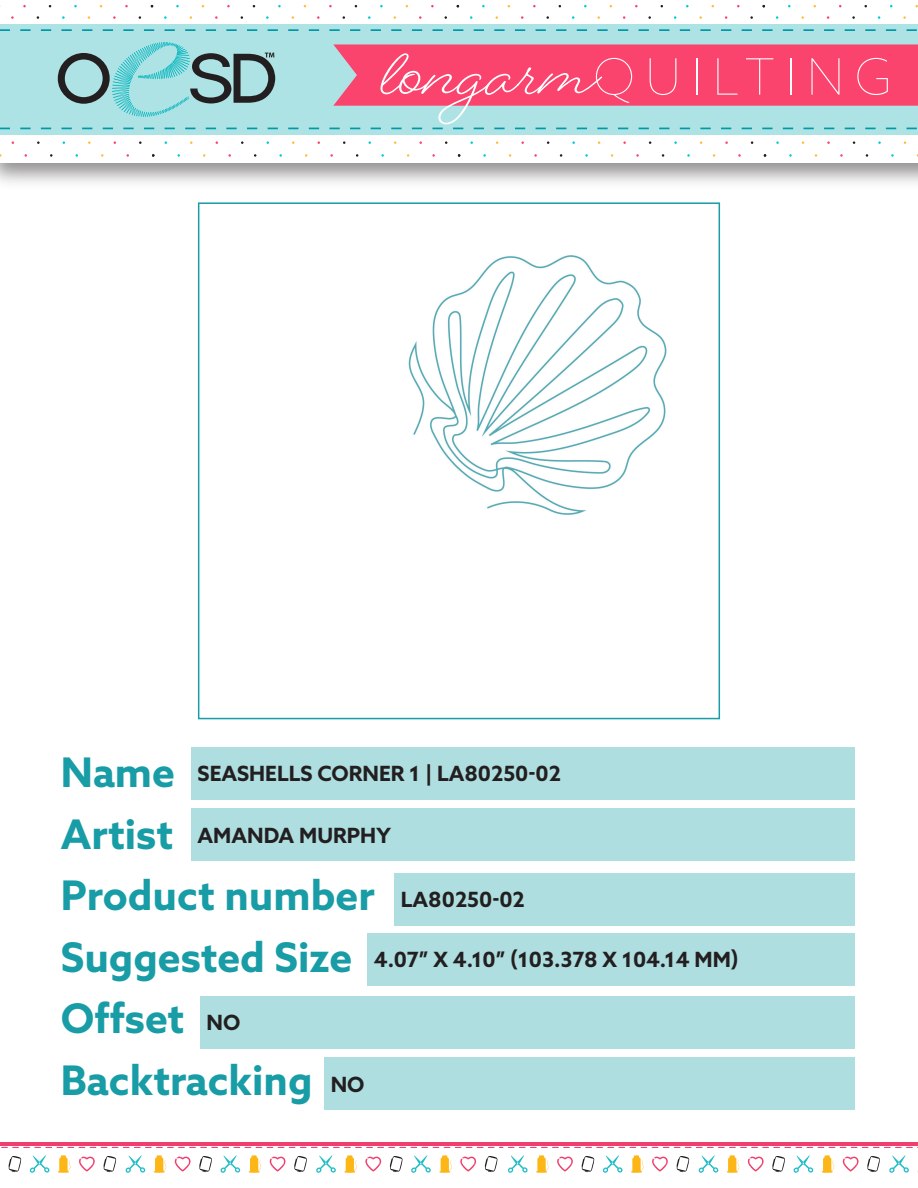
<style>
.page{position:relative;width:918px;height:1188px;background:#fff}
.page>*{position:absolute;margin:0;border:0;box-sizing:border-box;transform-origin:0 0}
.t1{font:100 50.25px "Azo Sans";letter-spacing:.2em;color:#fff}
.t2{font:700 40.8px/61.5px "Azo Sans";color:#189ca6}
.t3{font:700 21px "Azo Sans";color:#231f20}
</style>
<div class="page">
<img style="left:408px;top:255px;width:259px;height:260px">
<div style="left:198px;top:202px;width:522px;height:517px;border:2px solid #189ca6"></div>
<div style="left:0;top:24px;width:918px;height:110px;background:#aee3e5"></div>
<svg style="left:0;top:29px;width:917px;height:2px"></svg>
<svg style="left:0;top:128px;width:330px;height:2px"></svg>
<svg style="left:57px;top:42px;width:219px;height:75px"></svg>
<svg style="left:330px;top:44px;width:588px;height:86px"></svg>
<svg style="left:8px;top:1156px;width:13px;height:16px"></svg>
<svg style="left:58px;top:1155px;width:13px;height:18px"></svg>
<svg style="left:79px;top:1157px;width:16px;height:15px"></svg>
<svg style="left:30px;top:1155px;width:19px;height:18px"></svg>
<svg style="left:103px;top:1156px;width:13px;height:16px"></svg>
<svg style="left:154px;top:1155px;width:12px;height:18px"></svg>
<svg style="left:175px;top:1157px;width:16px;height:15px"></svg>
<svg style="left:126px;top:1155px;width:19px;height:18px"></svg>
<svg style="left:199px;top:1156px;width:13px;height:16px"></svg>
<svg style="left:248px;top:1155px;width:13px;height:18px"></svg>
<svg style="left:270px;top:1157px;width:16px;height:15px"></svg>
<svg style="left:221px;top:1155px;width:19px;height:18px"></svg>
<svg style="left:294px;top:1156px;width:13px;height:16px"></svg>
<svg style="left:344px;top:1155px;width:13px;height:18px"></svg>
<svg style="left:365px;top:1157px;width:16px;height:15px"></svg>
<svg style="left:316px;top:1155px;width:20px;height:18px"></svg>
<svg style="left:390px;top:1156px;width:13px;height:16px"></svg>
<svg style="left:439px;top:1155px;width:13px;height:18px"></svg>
<svg style="left:460px;top:1157px;width:16px;height:15px"></svg>
<svg style="left:411px;top:1155px;width:20px;height:18px"></svg>
<svg style="left:485px;top:1156px;width:13px;height:16px"></svg>
<hr style="left:0;top:1142px;width:502px;height:3px;background:#ef406d">
<svg style="left:1px;top:1147px;width:494px;height:1px"></svg>
<svg style="left:536px;top:1155px;width:13px;height:18px"></svg>
<svg style="left:557px;top:1157px;width:16px;height:15px"></svg>
<svg style="left:508px;top:1155px;width:20px;height:18px"></svg>
<svg style="left:581px;top:1156px;width:13px;height:16px"></svg>
<svg style="left:631px;top:1155px;width:13px;height:18px"></svg>
<svg style="left:652px;top:1157px;width:16px;height:15px"></svg>
<svg style="left:603px;top:1155px;width:20px;height:18px"></svg>
<svg style="left:676px;top:1156px;width:13px;height:16px"></svg>
<svg style="left:727px;top:1155px;width:12px;height:18px"></svg>
<svg style="left:748px;top:1157px;width:16px;height:15px"></svg>
<svg style="left:699px;top:1155px;width:19px;height:18px"></svg>
<svg style="left:772px;top:1156px;width:13px;height:16px"></svg>
<svg style="left:822px;top:1155px;width:12px;height:18px"></svg>
<svg style="left:843px;top:1157px;width:16px;height:15px"></svg>
<svg style="left:794px;top:1155px;width:19px;height:18px"></svg>
<svg style="left:867px;top:1156px;width:13px;height:16px"></svg>
<svg style="left:889px;top:1155px;width:20px;height:18px"></svg>
<hr style="left:500px;top:1142px;width:418px;height:3px;background:#ef406d">
<svg style="left:499px;top:1147px;width:419px;height:1px"></svg>
<div style="left:191px;top:747px;width:664px;height:53px;background:#aedee0"></div>
<div style="left:191px;top:808px;width:664px;height:53px;background:#aedee0"></div>
<div style="left:394px;top:873px;width:461px;height:52px;background:#aedee0"></div>
<div style="left:367px;top:933px;width:488px;height:52px;background:#aedee0"></div>
<div style="left:200px;top:996px;width:655px;height:52px;background:#aedee0"></div>
<div style="left:324px;top:1057px;width:531px;height:53px;background:#aedee0"></div>
<h1 class="t1" style="left:593px;top:45px;width:300px">QUILTING</h1>
<h2 class="t2" style="left:61px;top:741px;width:315px">Name<br>Artist<br>Product number<br>Suggested Size<br>Offset<br>Backtracking</h2>
<p class="t3" style="left:198px;top:760px;width:365px">SEASHELLS CORNER 1 | LA80250-02</p>
<p class="t3" style="left:198px;top:822px;width:195px">AMANDA MURPHY</p>
<p class="t3" style="left:401px;top:886px;width:125px">LA80250-02</p>
<p class="t3" style="left:374px;top:946px;width:366px">4.07” X 4.10” (103.378 X 104.14 MM)</p>
<p class="t3" style="left:207px;top:1009px;width:35px">NO</p>
<p class="t3" style="left:331px;top:1070px;width:35px">NO</p>
</div>
